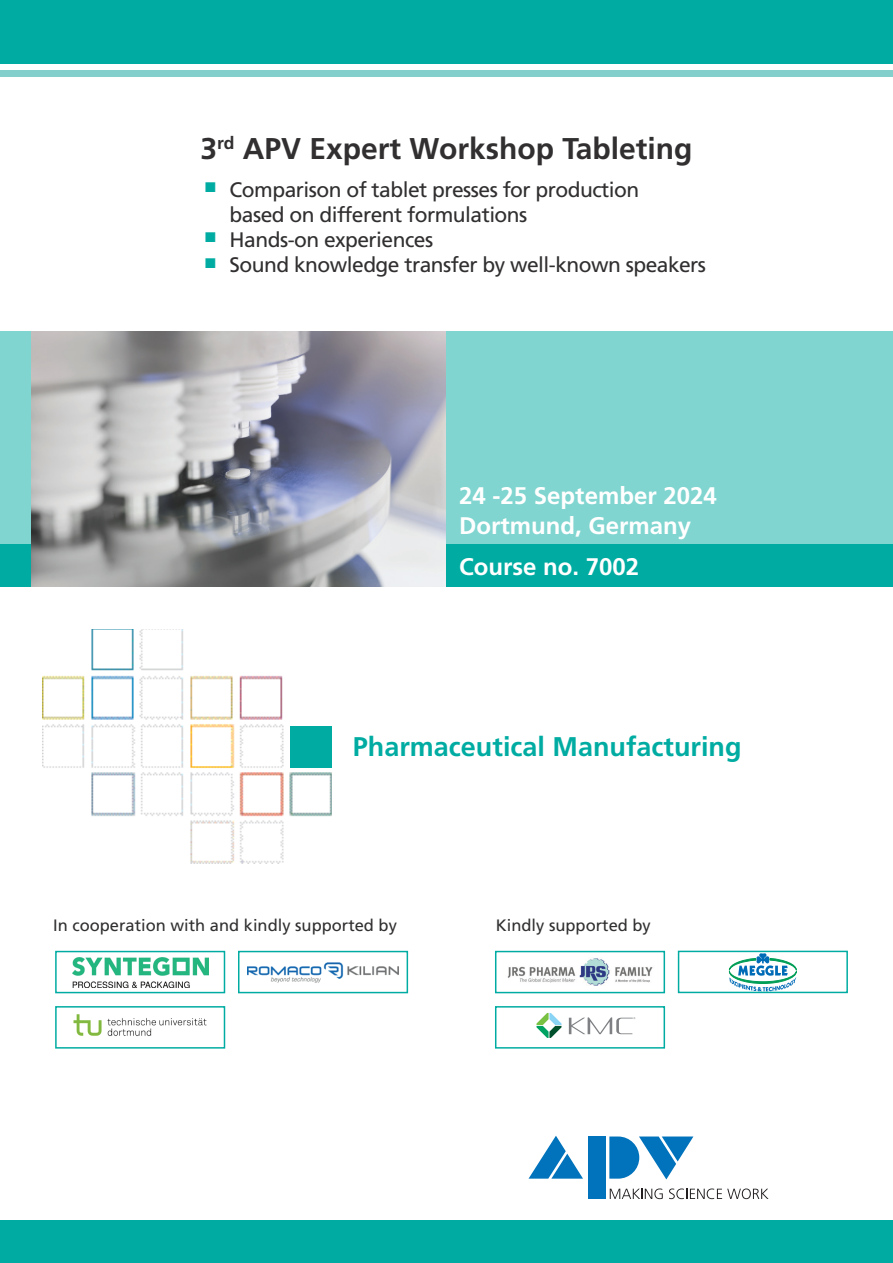
<style>
.page{position:relative;width:893px;height:1263px;background:#fff}
.page>*{position:absolute;margin:0;border:0;box-sizing:border-box;transform-origin:0 0}
.t1{font:700 30px "Frutiger LT Std";color:#312f30}
.t2{font:700 27px "Frutiger LT Std";color:#00aca2}
.t3{font:700 24px/30px "Frutiger LT Std";color:#fff}
.t4{font:21px/25.2px "Frutiger LT Std";letter-spacing:-.025em;color:#312f30}
.t5{font:16.5px "Frutiger LT Std";color:#312f30}
</style>
<div class="page">
<div style="left:0;top:332px;width:893px;height:255px;background:#80d5d0"></div>
<div style="left:0;top:0;width:893px;height:64px;background:#00aca2"></div>
<div style="left:0;top:70px;width:893px;height:7px;background:#82cfcb"></div>
<div style="left:0;top:1220px;width:893px;height:43px;background:#00aca2"></div>
<div style="left:0;top:544px;width:893px;height:43px;background:#00aca2"></div>
<svg style="left:529px;top:1136px;width:54px;height:42px"></svg>
<div style="left:588px;top:1136px;width:18px;height:63px;background:#0073bc"></div>
<svg style="left:609px;top:1136px;width:84px;height:43px"></svg>
<svg style="left:610px;top:1188px;width:53px;height:11px"></svg>
<svg style="left:669px;top:1188px;width:99px;height:11px"></svg>
<img style="left:43px;top:629px;width:289px;height:234px">
<div style="left:290px;top:726px;width:42px;height:41px;background:#00aca2"></div>
<img style="left:31px;top:332px;width:415px;height:255px">
<img style="left:507px;top:958px;width:146px;height:28px">
<div style="left:495px;top:951px;width:170px;height:42px;border:2px solid #00aca2"></div>
<svg style="left:728px;top:954px;width:69px;height:36px"></svg>
<div style="left:678px;top:951px;width:170px;height:42px;border:2px solid #00aca2"></div>
<img style="left:72px;top:958px;width:136px;height:29px">
<div style="left:55px;top:951px;width:170px;height:42px;border:2px solid #00aca2"></div>
<img style="left:248px;top:962px;width:150px;height:21px">
<div style="left:238px;top:951px;width:170px;height:42px;border:2px solid #00aca2"></div>
<img style="left:73px;top:1014px;width:134px;height:22px">
<div style="left:55px;top:1006px;width:170px;height:42px;border:2px solid #00aca2"></div>
<svg style="left:536px;top:1013px;width:25px;height:25px"></svg>
<svg style="left:569px;top:1017px;width:66px;height:17px"></svg>
<div style="left:495px;top:1006px;width:170px;height:42px;border:2px solid #00aca2"></div>
<h1 class="t1" style="left:201px;top:131px;width:493px">3<sup>rd</sup> APV Expert Workshop Tableting</h1>
<p class="t4" style="left:230px;top:177px;width:411px;text-indent:-26px"><sup>■</sup> Comparison of tablet presses for production based on different formulations</p>
<p class="t4" style="left:204px;top:227px;width:231px"><sup>■</sup> Hands-on experiences</p>
<p class="t4" style="left:204px;top:252px;width:503px"><sup>■</sup> Sound knowledge transfer by well-known speakers</p>
<p class="t3" style="left:459px;top:481px;width:259px">24 -25 September 2024<br>Dortmund, Germany</p>
<p class="t3" style="left:459px;top:551px;width:182px">Course no. 7002</p>
<p class="t2" style="left:353px;top:731px;width:390px">Pharmaceutical Manufacturing</p>
<p class="t5" style="left:53px;top:915px;width:345px">In cooperation with and kindly supported by</p>
<p class="t5" style="left:496px;top:915px;width:156px">Kindly supported by</p>
</div>
